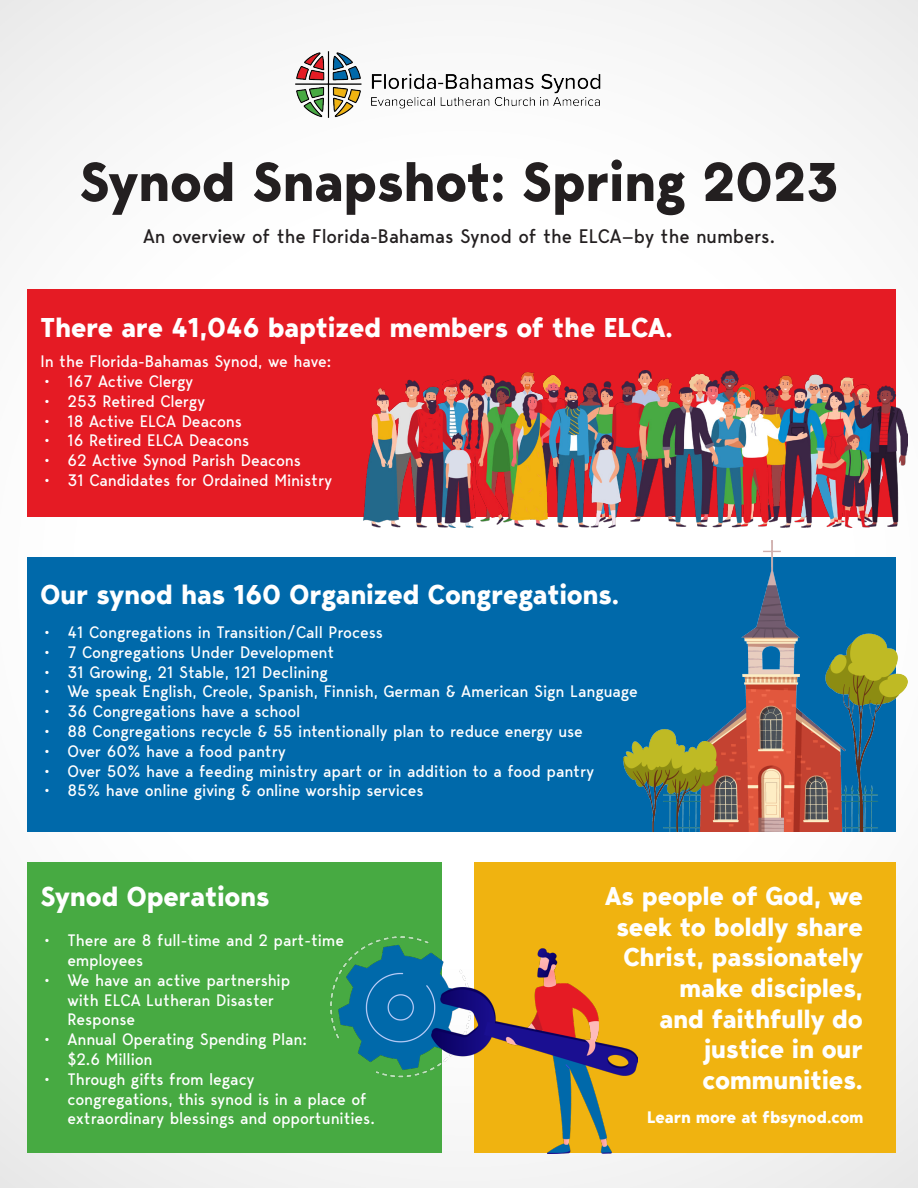
<style>
.page{position:relative;width:918px;height:1188px;background:#fff}
.page>*{position:absolute;margin:0;border:0;box-sizing:border-box;transform-origin:0 0}
.t1{font:700 54px "Bergen Text";color:#231f20}
.t2{font:700 27px "Bergen Text";color:#fff}
.t3{font:700 25.5px/30.6px "Bergen Text";letter-spacing:-.01em;color:#fff;text-align:right}
.t4{font:19.5px "Bergen Text";letter-spacing:-.01em;color:#231f20}
.t5{font:16.5px/19.8px "Bergen Text";letter-spacing:-.01em;color:#fff}
.t6{font:700 16.5px "Bergen Text";color:#fff}
</style>
<div class="page">
<img style="left:0;top:0;width:918px;height:1188px">
<img style="left:296px;top:52px;width:326px;height:66px">
<div style="left:27px;top:289px;width:868px;height:228px;background:#e51b24"></div>
<div style="left:27px;top:557px;width:868px;height:275px;background:#0069aa"></div>
<img style="left:364px;top:370px;width:544px;height:158px">
<img style="left:623px;top:541px;width:284px;height:291px">
<div style="left:27px;top:862px;width:415px;height:291px;background:#47aa42"></div>
<div style="left:474px;top:862px;width:421px;height:291px;background:#f0b310"></div>
<img style="left:331px;top:936px;width:306px;height:217px">
<p class="t1" style="left:79px;top:144px;width:761px">Synod Snapshot: Spring 2023</p>
<p class="t4" style="left:143px;top:223px;width:633px">An overview of the Florida-Bahamas Synod of the ELCA—by the numbers.</p>
<p class="t2" style="left:40px;top:309px;width:634px">There are 41,046 baptized members of the ELCA.</p>
<p class="t5" style="left:40px;top:351px;width:292px">In the Florida-Bahamas Synod, we have:</p>
<p class="t5" style="left:40px;top:371px;width:154px">• 167 Active Clergy</p>
<p class="t5" style="left:40px;top:391px;width:166px">• 253 Retired Clergy</p>
<p class="t5" style="left:40px;top:411px;width:203px">• 18 Active ELCA Deacons</p>
<p class="t5" style="left:40px;top:430px;width:210px">• 16 Retired ELCA Deacons</p>
<p class="t5" style="left:40px;top:450px;width:262px">• 62 Active Synod Parish Deacons</p>
<p class="t5" style="left:40px;top:470px;width:293px">• 31 Candidates for Ordained Ministry</p>
<p class="t2" style="left:40px;top:575px;width:580px">Our synod has 160 Organized Congregations.</p>
<p class="t5" style="left:40px;top:622px;width:344px">• 41 Congregations in Transition/Call Process</p>
<p class="t5" style="left:40px;top:642px;width:295px">• 7 Congregations Under Development</p>
<p class="t5" style="left:40px;top:662px;width:289px">• 31 Growing, 21 Stable, 121 Declining</p>
<p class="t5" style="left:40px;top:682px;width:599px">• We speak English, Creole, Spanish, Finnish, German &amp; American Sign Language</p>
<p class="t5" style="left:40px;top:701px;width:261px">• 36 Congregations have a school</p>
<p class="t5" style="left:40px;top:721px;width:544px">• 88 Congregations recycle &amp; 55 intentionally plan to reduce energy use</p>
<p class="t5" style="left:40px;top:741px;width:247px">• Over 60% have a food pantry</p>
<p class="t5" style="left:40px;top:761px;width:555px">• Over 50% have a feeding ministry apart or in addition to a food pantry</p>
<p class="t5" style="left:40px;top:781px;width:385px">• 85% have online giving &amp; online worship services</p>
<p class="t2" style="left:40px;top:878px;width:230px">Synod Operations</p>
<p class="t5" style="left:68px;top:930px;width:278px;text-indent:-27px">• There are 8 full-time and 2 part-time employees</p>
<p class="t5" style="left:68px;top:970px;width:224px;text-indent:-27px">• We have an active partnership with ELCA Lutheran Disaster<br>Response</p>
<p class="t5" style="left:68px;top:1029px;width:241px;text-indent:-27px">• Annual Operating Spending Plan: $2.6 Million</p>
<p class="t5" style="left:68px;top:1069px;width:309px;text-indent:-27px">• Through gifts from legacy<br>congregations, this synod is in a place of extraordinary blessings and opportunities.</p>
<p class="t3" style="left:605px;top:880px;width:259px">As people of God, we seek to boldly share<br>Christ, passionately make disciples,<br>and faithfully do justice in our communities.</p>
<p class="t6" style="left:647px;top:1106px;width:218px">Learn more at fbsynod.com</p>
</div>
